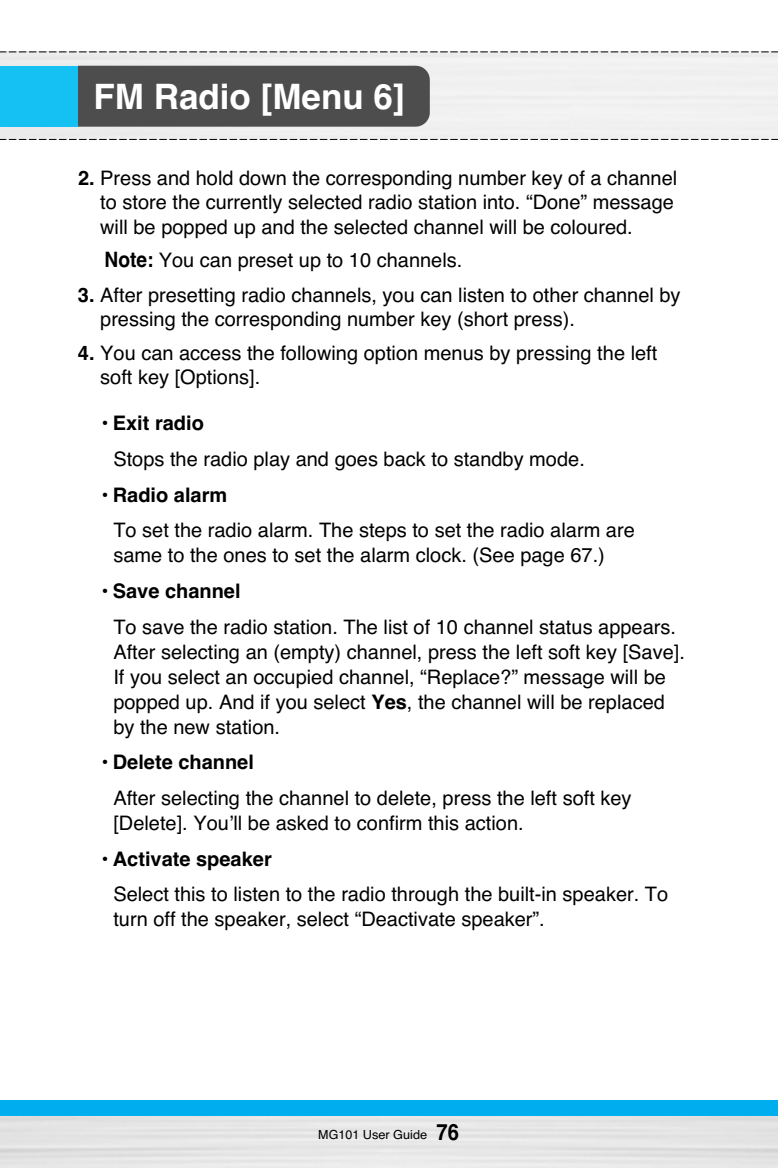
<style>
.page{position:relative;width:778px;height:1168px;background:#fff}
.page>*{position:absolute;margin:0;border:0;box-sizing:border-box;transform-origin:0 0}
.t1{font:700 35px "Helvetica";color:#fff}
.t2{font:20px/35.8px "Helvetica";color:#000}
.t3{font:12.5px "Helvetica";color:#000}
.s1{font-weight:700}
.s2{font-weight:700;font-size:21.25px}
.s3{font-weight:700;font-size:22.5px}
</style>
<div class="page">
<img style="left:0;top:1115px;width:778px;height:53px">
<div style="left:0;top:52px;width:778px;height:87px;background:#f0f0f0"></div>
<div style="left:0;top:1099px;width:778px;height:16px;background:#00aeef"></div>
<svg style="left:0;top:139px;width:778px;height:1px"></svg>
<svg style="left:0;top:51px;width:778px;height:1px"></svg>
<div style="left:78px;top:66px;width:352px;height:61px;background:#4d4d4d"></div>
<div style="left:0;top:66px;width:78px;height:61px;background:#15c0f2"></div>
<h1 class="t1" style="left:93px;top:83px;width:313px">FM Radio [Menu 6]</h1>
<p class="t2" style="left:100px;top:167px;width:578px;line-height:24.5px;text-indent:-22px"><span class="s1">2.</span> Press and hold down the corresponding number key of a channel to store the currently selected radio station into. “Done” message will be popped up and the selected channel will be coloured.</p>
<p class="t2" style="left:105px;top:244px;width:359px"><span class="s2">Note:</span> You can preset up to 10 channels.</p>
<p class="t2" style="left:100px;top:284px;width:582px;line-height:24px;text-indent:-22px"><span class="s1">3.</span> After presetting radio channels, you can listen to other channel by pressing the corresponding number key (short press).</p>
<p class="t2" style="left:100px;top:343px;width:558px;line-height:24px;text-indent:-22px"><span class="s1">4.</span> You can access the following option menus by pressing the left soft key [Options].</p>
<p class="t2" style="left:113px;top:407px;width:473px;text-indent:-13px">• <span class="s1">Exit radio<br></span>Stops the radio play and goes back to standby mode.</p>
<p class="t2" style="left:113px;top:479px;width:523px;text-indent:-13px">• <span class="s1">Radio alarm<br></span>To set the radio alarm. The steps to set the radio alarm are</p>
<p class="t2" style="left:113px;top:539px;width:493px">same to the ones to set the alarm clock. (See page 67.)</p>
<p class="t2" style="left:113px;top:575px;width:564px;text-indent:-13px">• <span class="s1">Save channel<br></span>To save the radio station. The list of 10 channel status appears.</p>
<p class="t2" style="left:113px;top:641px;width:573px;line-height:25px">After selecting an (empty) channel, press the left soft key [Save].<br>If you select an occupied channel, “Replace?” message will be popped up. And if you select <span class="s1">Yes</span>, the channel will be replaced by the new station.</p>
<p class="t2" style="left:113px;top:746px;width:519px;text-indent:-13px">• <span class="s1">Delete channel<br></span>After selecting the channel to delete, press the left soft key</p>
<p class="t2" style="left:113px;top:807px;width:412px">[Delete]. You’ll be asked to confirm this action.</p>
<p class="t2" style="left:113px;top:842px;width:556px;text-indent:-13px">• <span class="s1">Activate speaker<br></span>Select this to listen to the radio through the built-in speaker. To</p>
<p class="t2" style="left:113px;top:903px;width:433px">turn off the speaker, select “Deactivate speaker”.</p>
<p class="t3" style="left:318px;top:1130px;width:142px">MG101 User Guide <span class="s3">76</span></p>
</div>
